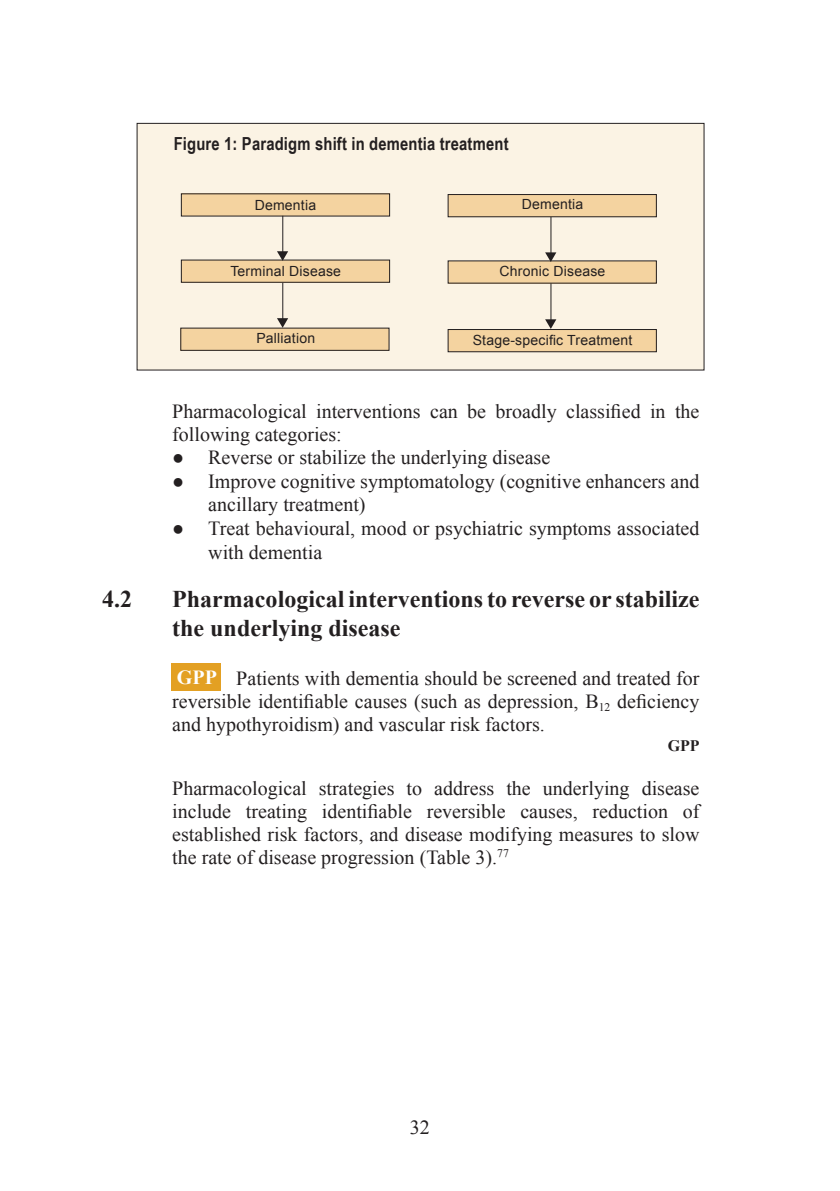
<style>
.page{position:relative;width:840px;height:1191px;background:#fff}
.page>*{position:absolute;margin:0;border:0;box-sizing:border-box;transform-origin:0 0}
.t1{font:700 24px/28.8px "Times New Roman";color:#231f20}
.t2{font:20px/23px "Times New Roman";color:#231f20}
.t3{font:700 20px "Times New Roman";color:#fff}
.t4{font:700 18px "Arial Narrow";letter-spacing:.01em;color:#231f20}
.t5{font:700 16px "Times New Roman";color:#231f20}
.t6{font:14px "Arial";letter-spacing:.015em;color:#231f20}
</style>
<div class="page">
<div style="left:171px;top:663px;width:50px;height:27px;background:#e3a023"></div>
<div style="left:137px;top:123px;width:566px;height:247px;background:#fbf3e4"></div>
<div style="left:137px;top:123px;width:567px;height:247px;border:1px solid #231f20"></div>
<div style="left:181px;top:194px;width:208px;height:22px;background:#f4d3a0"></div>
<div style="left:181px;top:260px;width:208px;height:22px;background:#f4d3a0"></div>
<div style="left:181px;top:328px;width:208px;height:22px;background:#f4d3a0"></div>
<div style="left:180px;top:328px;width:209px;height:23px;border:1px solid #231f20"></div>
<div style="left:448px;top:194px;width:208px;height:23px;background:#f4d3a0"></div>
<div style="left:447px;top:194px;width:209px;height:23px;border:1px solid #231f20"></div>
<div style="left:448px;top:261px;width:208px;height:22px;background:#f4d3a0"></div>
<div style="left:448px;top:329px;width:208px;height:23px;background:#f4d3a0"></div>
<div style="left:447px;top:329px;width:209px;height:23px;border:1px solid #231f20"></div>
<svg style="left:277px;top:251px;width:11px;height:10px"></svg>
<hr style="left:282px;top:216px;width:1px;height:36px;background:#231f20">
<svg style="left:277px;top:318px;width:11px;height:10px"></svg>
<hr style="left:282px;top:283px;width:1px;height:36px;background:#231f20">
<svg style="left:545px;top:319px;width:11px;height:10px"></svg>
<hr style="left:550px;top:283px;width:1px;height:37px;background:#231f20">
<svg style="left:545px;top:252px;width:11px;height:10px"></svg>
<hr style="left:550px;top:217px;width:1px;height:36px;background:#231f20">
<p class="t4" style="left:173px;top:130px;width:336px">Figure 1: Paradigm shift in dementia treatment</p>
<p class="t6" style="left:254px;top:196px;width:63px">Dementia</p>
<p class="t6" style="left:521px;top:195px;width:63px">Dementia</p>
<p class="t6" style="left:230px;top:262px;width:112px">Terminal Disease</p>
<p class="t6" style="left:256px;top:329px;width:60px">Palliation</p>
<p class="t6" style="left:499px;top:262px;width:107px">Chronic Disease</p>
<p class="t6" style="left:472px;top:331px;width:161px">Stage-specific Treatment</p>
<p class="t2" style="left:172px;top:399px;width:528px">Pharmacological interventions can be broadly classified in the following categories:</p>
<p class="t2" style="left:172px;top:446px;width:379px">● Reverse or stabilize the underlying disease</p>
<p class="t2" style="left:208px;top:469px;width:492px;line-height:23.6px;text-indent:-36px">● Improve cognitive symptomatology (cognitive enhancers and ancillary treatment)</p>
<p class="t2" style="left:208px;top:516px;width:492px;line-height:23.6px;text-indent:-36px">● Treat behavioural, mood or psychiatric symptoms associated with dementia</p>
<p class="t1" style="left:102px;top:584px;width:31px">4.2</p>
<p class="t1" style="left:172px;top:584px;width:528px">Pharmacological interventions to reverse or stabilize the underlying disease</p>
<p class="t2" style="left:172px;top:666px;width:528px;text-align:justify;text-indent:64px">Patients with dementia should be screened and treated for reversible identifiable causes (such as depression, B<sub>12</sub> deficiency and hypothyroidism) and vascular risk factors.</p>
<p class="t5" style="left:667px;top:734px;width:33px">GPP</p>
<p class="t2" style="left:172px;top:777px;width:528px;text-align:justify">Pharmacological strategies to address the underlying disease include treating identifiable reversible causes, reduction of established risk factors, and disease modifying measures to slow the rate of disease progression (Table 3).<sup>77</sup></p>
<p class="t3" style="left:177px;top:663px;width:41px">GPP</p>
<p class="t2" style="left:410px;top:1115px;width:21px">32</p>
</div>
